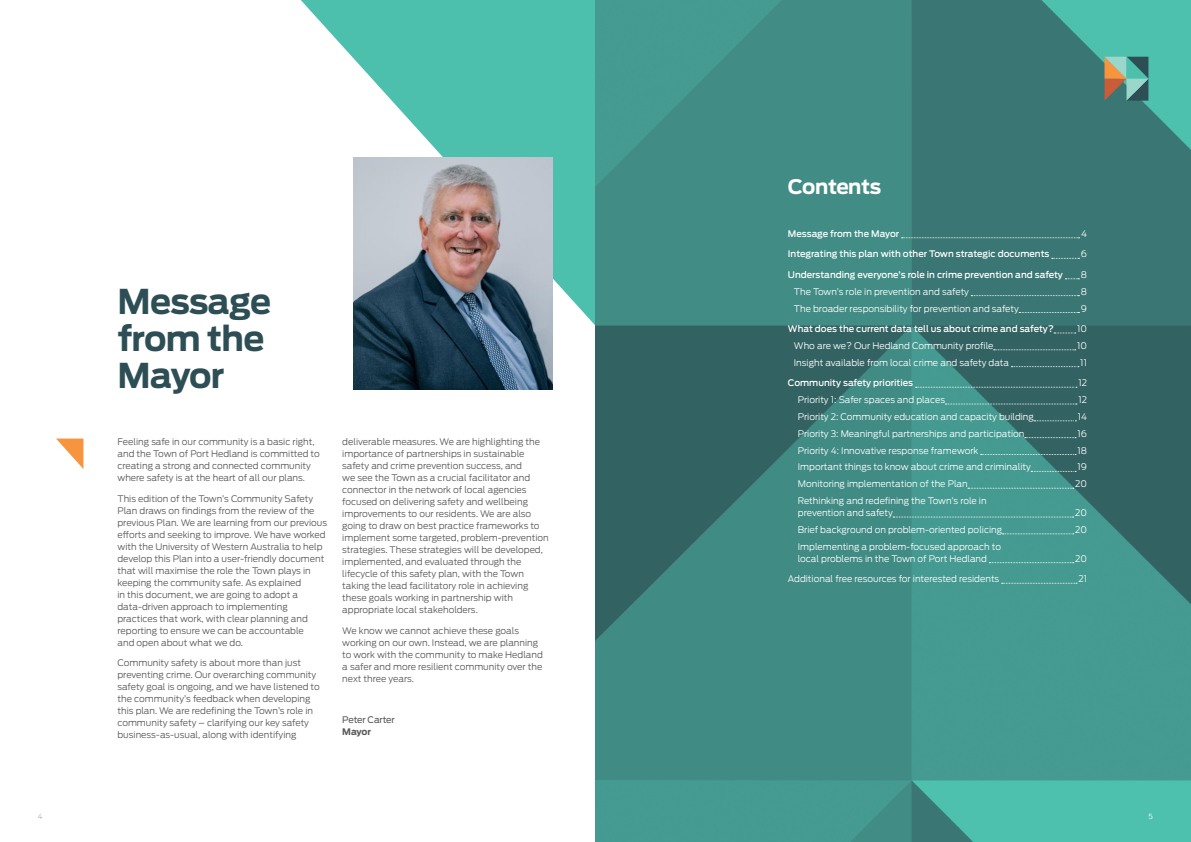
<style>
.page{position:relative;width:1191px;height:842px;background:#fff}
.page>*{position:absolute;margin:0;border:0;box-sizing:border-box;transform-origin:0 0}
.t1{font:700 34px/37px "Antenna";letter-spacing:-.02em;color:#2c4e54}
.t2{font:700 20px "Antenna";letter-spacing:-.02em;color:#fff}
.t3{font:300 9px/12px "Antenna";color:#58595b}
.t4{font:300 9px/12px "Antenna";color:#fff}
.t5{font:500 9px "Antenna";color:#fff}
.t6{font:9px "Antenna";letter-spacing:-.02em;color:#58595b}
.t7{font:700 9px "Antenna";letter-spacing:-.02em;color:#58595b}
.t8{font:300 7px "Antenna";color:#a7a9ac}
.t9{font:300 7px "Antenna";color:#fff}
</style>
<div class="page">
<svg style="left:301px;top:0;width:294px;height:325px;fill:#4cc0ad"></svg>
<img style="left:595px;top:0;width:596px;height:842px">
<svg style="left:901px;top:238px;width:178px;height:1px"></svg>
<svg style="left:1051px;top:258px;width:28px;height:1px"></svg>
<svg style="left:1065px;top:279px;width:14px;height:1px"></svg>
<svg style="left:971px;top:295px;width:108px;height:1px"></svg>
<svg style="left:1019px;top:312px;width:60px;height:1px"></svg>
<svg style="left:1054px;top:333px;width:21px;height:1px"></svg>
<svg style="left:993px;top:350px;width:82px;height:1px"></svg>
<svg style="left:1011px;top:366px;width:68px;height:1px"></svg>
<svg style="left:915px;top:387px;width:162px;height:1px"></svg>
<svg style="left:945px;top:404px;width:132px;height:1px"></svg>
<svg style="left:1034px;top:421px;width:42px;height:1px"></svg>
<svg style="left:1024px;top:437px;width:52px;height:1px"></svg>
<svg style="left:980px;top:454px;width:96px;height:1px"></svg>
<svg style="left:1031px;top:471px;width:45px;height:1px"></svg>
<svg style="left:968px;top:488px;width:105px;height:1px"></svg>
<svg style="left:893px;top:517px;width:180px;height:1px"></svg>
<svg style="left:1002px;top:534px;width:71px;height:1px"></svg>
<svg style="left:989px;top:562px;width:84px;height:1px"></svg>
<svg style="left:1001px;top:583px;width:76px;height:1px"></svg>
<svg style="left:56px;top:439px;width:27px;height:30px"></svg>
<img style="left:353px;top:157px;width:200px;height:233px">
<svg style="left:1104px;top:57px;width:44px;height:44px"></svg>
<h1 class="t1" style="left:117px;top:284px;width:155px">Message from the<br>Mayor</h1>
<p class="t3" style="left:117px;top:436px;width:204px">Feeling safe in our community is a basic right, and the Town of Port Hedland is committed to creating a strong and connected community where safety is at the heart of all our plans.</p>
<p class="t3" style="left:117px;top:493px;width:211px">This edition of the Town’s Community Safety Plan draws on findings from the review of the previous Plan. We are learning from our previous efforts and seeking to improve. We have worked with the University of Western Australia to help develop this Plan into a user-friendly document that will maximise the role the Town plays in keeping the community safe. As explained<br>in this document, we are going to adopt a data-driven approach to implementing practices that work, with clear planning and reporting to ensure we can be accountable<br>and open about what we do.</p>
<p class="t3" style="left:117px;top:657px;width:204px">Community safety is about more than just preventing crime. Our overarching community safety goal is ongoing, and we have listened to the community’s feedback when developing this plan. We are redefining the Town’s role in community safety – clarifying our key safety business-as-usual, along with identifying</p>
<p class="t3" style="left:342px;top:436px;width:208px">deliverable measures. We are highlighting the importance of partnerships in sustainable safety and crime prevention success, and<br>we see the Town as a crucial facilitator and connector in the network of local agencies focused on delivering safety and wellbeing improvements to our residents. We are also going to draw on best practice frameworks to implement some targeted, problem-prevention strategies. These strategies will be developed, implemented, and evaluated through the lifecycle of this safety plan, with the Town taking the lead facilitatory role in achieving these goals working in partnership with appropriate local stakeholders.</p>
<p class="t3" style="left:342px;top:624px;width:202px">We know we cannot achieve these goals working on our own. Instead, we are planning to work with the community to make Hedland a safer and more resilient community over the next three years.</p>
<p class="t6" style="left:342px;top:714px;width:54px">Peter Carter</p>
<p class="t7" style="left:342px;top:726px;width:30px">Mayor</p>
<h2 class="t2" style="left:788px;top:175px;width:95px">Contents</h2>
<p class="t5" style="left:788px;top:228px;width:113px">Message from the Mayor</p>
<p class="t4" style="left:1081px;top:228px;width:8px">4</p>
<p class="t5" style="left:788px;top:249px;width:263px">Integrating this plan with other Town strategic documents</p>
<p class="t4" style="left:1080px;top:248px;width:8px">6</p>
<p class="t5" style="left:788px;top:269px;width:276px">Understanding everyone’s role in crime prevention and safety</p>
<p class="t4" style="left:1080px;top:269px;width:8px">8</p>
<p class="t4" style="left:794px;top:285px;width:177px">The Town’s role in prevention and safety</p>
<p class="t4" style="left:1080px;top:285px;width:8px">8</p>
<p class="t4" style="left:794px;top:302px;width:226px">The broader responsibility for prevention and safety</p>
<p class="t4" style="left:1080px;top:302px;width:8px">9</p>
<p class="t5" style="left:788px;top:323px;width:267px">What does the current data tell us about crime and safety?</p>
<p class="t4" style="left:1077px;top:323px;width:11px">10</p>
<p class="t4" style="left:794px;top:340px;width:201px">Who are we? Our Hedland Community profile</p>
<p class="t4" style="left:1077px;top:340px;width:11px">10</p>
<p class="t4" style="left:794px;top:357px;width:217px">Insight available from local crime and safety data</p>
<p class="t4" style="left:1080px;top:357px;width:8px">11</p>
<p class="t5" style="left:788px;top:378px;width:127px">Community safety priorities</p>
<p class="t4" style="left:1078px;top:377px;width:10px">12</p>
<p class="t4" style="left:798px;top:394px;width:149px">Priority 1: Safer spaces and places</p>
<p class="t4" style="left:1078px;top:394px;width:10px">12</p>
<p class="t4" style="left:798px;top:411px;width:237px">Priority 2: Community education and capacity building</p>
<p class="t4" style="left:1077px;top:411px;width:11px">14</p>
<p class="t4" style="left:798px;top:428px;width:228px">Priority 3: Meaningful partnerships and participation</p>
<p class="t4" style="left:1077px;top:428px;width:11px">16</p>
<p class="t4" style="left:798px;top:444px;width:182px">Priority 4: Innovative response framework</p>
<p class="t4" style="left:1077px;top:444px;width:11px">18</p>
<p class="t4" style="left:798px;top:461px;width:234px">Important things to know about crime and criminality</p>
<p class="t4" style="left:1077px;top:461px;width:11px">19</p>
<p class="t4" style="left:798px;top:478px;width:171px">Monitoring implementation of the Plan</p>
<p class="t4" style="left:1075px;top:478px;width:13px">20</p>
<p class="t4" style="left:798px;top:495px;width:190px">Rethinking and redefining the Town’s role in prevention and safety</p>
<p class="t4" style="left:1075px;top:507px;width:13px">20</p>
<p class="t4" style="left:798px;top:524px;width:206px">Brief background on problem-oriented policing</p>
<p class="t4" style="left:1075px;top:524px;width:13px">20</p>
<p class="t4" style="left:798px;top:541px;width:205px">Implementing a problem-focused approach to local problems in the Town of Port Hedland</p>
<p class="t4" style="left:1075px;top:553px;width:13px">20</p>
<p class="t4" style="left:788px;top:573px;width:213px">Additional free resources for interested residents</p>
<p class="t4" style="left:1078px;top:573px;width:10px">21</p>
<p class="t8" style="left:38px;top:812px;width:6px">4</p>
<p class="t9" style="left:1148px;top:812px;width:6px">5</p>
</div>
